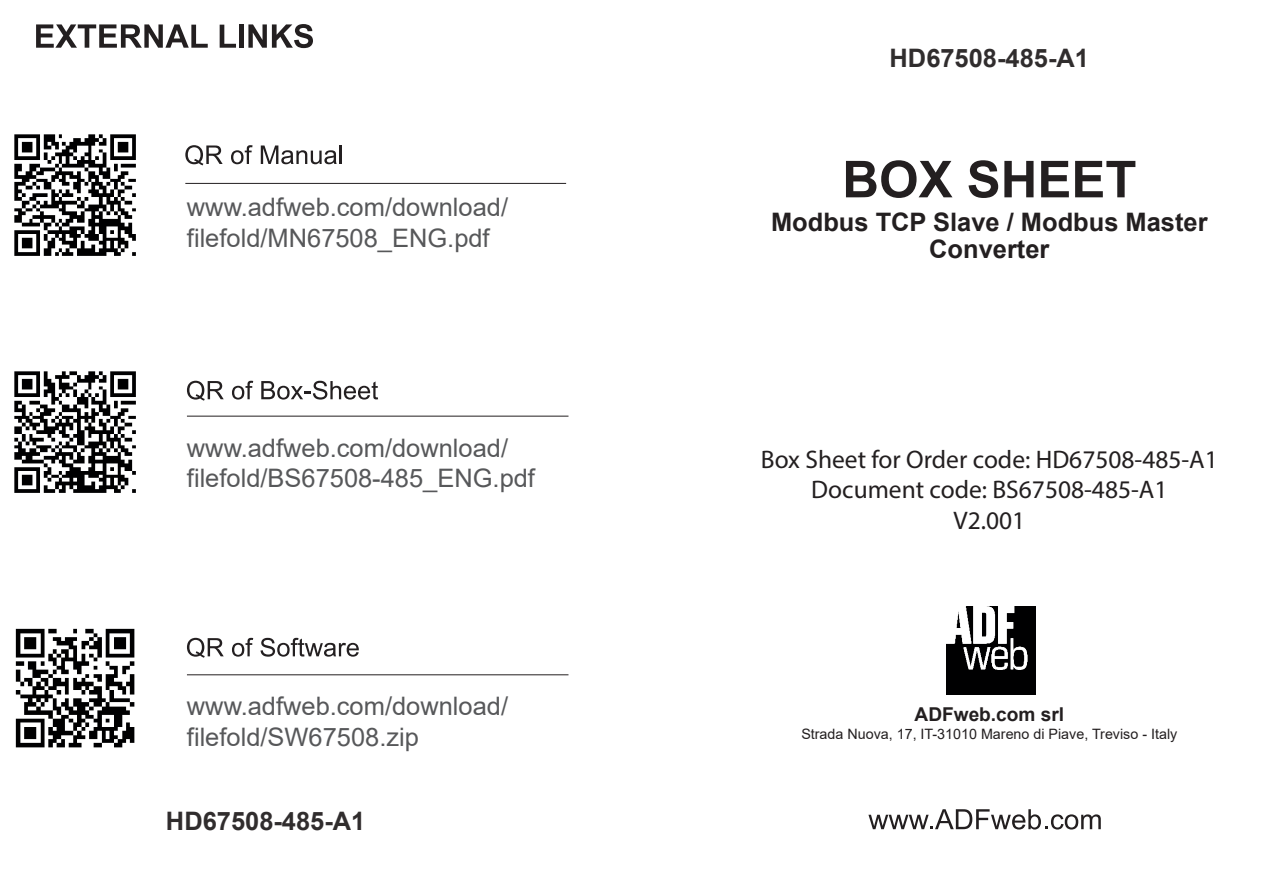
<style>
.page{position:relative;width:1263px;height:893px;background:#fff}
.page>*{position:absolute;margin:0;border:0;box-sizing:border-box;transform-origin:0 0}
.t1{font:700 51px "Arial";color:#231f20}
.t2{font:25.5px/30.6px "Arial";color:#57585a}
.t3{font:25.5px/30.6px "Myriad Pro";color:#231f20;text-align:center}
.t4{font:700 25.5px/27.6px "Arial";color:#231f20;text-align:center}
.t5{font:700 25.5px "Arial";color:rgb(35 31 32/.94)}
.t6{font:700 19.2px "Arial";color:#231f20}
.t7{font:14.4px "Arial";color:#231f20}
</style>
<div class="page">
<img style="left:14px;top:134px;width:122px;height:122px">
<img style="left:14px;top:371px;width:122px;height:122px">
<img style="left:15px;top:628px;width:120px;height:120px">
<svg style="left:36px;top:24px;width:172px;height:24px"></svg>
<svg style="left:220px;top:25px;width:16px;height:23px"></svg>
<div style="left:239px;top:24px;width:5px;height:24px;background:#231f20"></div>
<svg style="left:248px;top:24px;width:65px;height:24px"></svg>
<svg style="left:187px;top:381px;width:37px;height:20px"></svg>
<svg style="left:232px;top:381px;width:21px;height:19px"></svg>
<svg style="left:261px;top:381px;width:117px;height:19px"></svg>
<hr style="left:187px;top:416px;width:381px;height:1px;background:#231f20">
<svg style="left:187px;top:638px;width:37px;height:20px"></svg>
<svg style="left:232px;top:638px;width:21px;height:19px"></svg>
<svg style="left:261px;top:638px;width:98px;height:19px"></svg>
<hr style="left:187px;top:674px;width:381px;height:1px;background:#231f20">
<svg style="left:868px;top:809px;width:233px;height:20px"></svg>
<img style="left:947px;top:606px;width:88px;height:89px">
<hr style="left:185px;top:183px;width:381px;height:1px;background:#231f20">
<svg style="left:185px;top:145px;width:38px;height:20px"></svg>
<svg style="left:231px;top:145px;width:22px;height:19px"></svg>
<svg style="left:261px;top:145px;width:76px;height:19px"></svg>
<hr style="left:339px;top:145px;width:3px;height:19px;background:#231f20">
<p class="t2" style="left:187px;top:192px;width:323px">www.adfweb.com/download/ filefold/MN67508_ENG.pdf</p>
<p class="t2" style="left:187px;top:432px;width:350px">www.adfweb.com/download/ filefold/BS67508-485_ENG.pdf</p>
<p class="t5" style="left:889px;top:40px;width:201px">HD67508-485-A1</p>
<h1 class="t1" style="left:842px;top:143px;width:296px">BOX SHEET</h1>
<p class="t4" style="left:771px;top:208px;width:438px">Modbus TCP Slave / Modbus Master<br>Converter</p>
<p class="t3" style="left:761px;top:444px;width:459px">Box Sheet for Order code: HD67508-485-A1<br>Document code: BS67508-485-A1<br>V2.001</p>
<p class="t2" style="left:187px;top:691px;width:323px">www.adfweb.com/download/ filefold/SW67508.zip</p>
<p class="t6" style="left:914px;top:701px;width:151px">ADFweb.com srl</p>
<p class="t7" style="left:801px;top:724px;width:377px">Strada Nuova, 17, IT-31010 Mareno di Piave, Treviso - Italy</p>
<p class="t5" style="left:166px;top:803px;width:201px">HD67508-485-A1</p>
</div>
